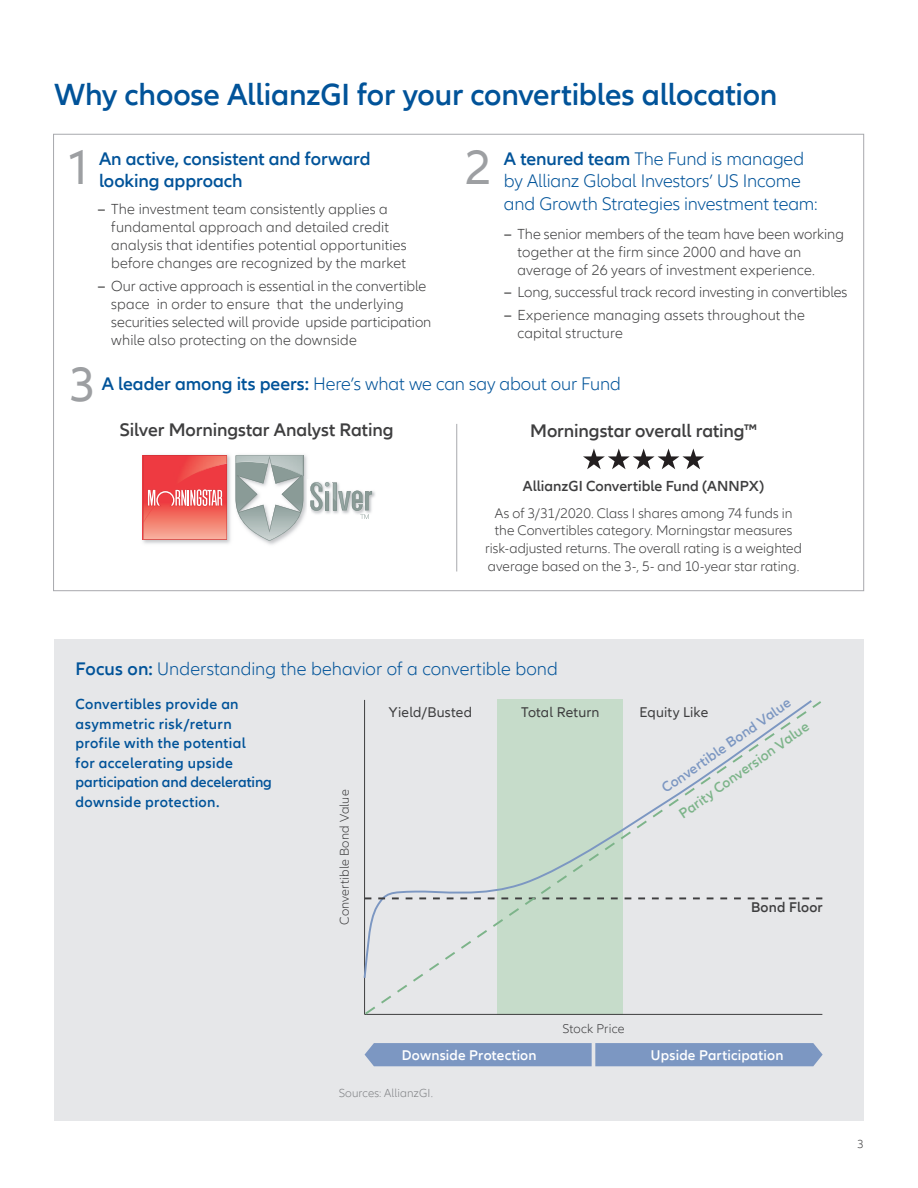
<style>
.page{position:relative;width:918px;height:1188px;background:#fff}
.page>*{position:absolute;margin:0;border:0;box-sizing:border-box;transform-origin:0 0}
.t1{font:49.5px "Allianz Neo";color:#9d9fa2}
.t2{font:600 31.5px "Allianz Neo";letter-spacing:-.01em;color:#015399}
.t3{font:300 18.75px/22.5px "Allianz Neo";letter-spacing:-.005em;color:#015399}
.t4{font:600 18.75px "Allianz Neo";letter-spacing:-.005em;color:#3e3e3f}
.t5{font:600 18.75px/22.5px "Allianz Neo";letter-spacing:-.005em;color:#015399}
.t6{font:300 15px/18px "Allianz Neo";letter-spacing:.005em;color:#3e3e3f}
.t7{font:600 15px/19.5px "Allianz Neo";letter-spacing:.02em;color:#015399}
.t8{font:600 15px "Allianz Neo";color:#3e3e3f}
.t9{font:600 14.55px "Allianz Neo";letter-spacing:.01em;color:#fff}
.t10{font:14.55px "Allianz Neo";letter-spacing:.01em;color:#3e3e3f}
.t11{font:600 14.55px "Allianz Neo";letter-spacing:.01em;color:#3e3e3f}
.t12{font:600 14.4px "Allianz Neo";color:#7db48a}
.t13{font:600 14.4px "Allianz Neo";color:#7c97c2}
.t14{font:300 14.25px/18px "Allianz Neo";color:#3e3e3f;text-align:center}
.t15{font:300 13.05px "Allianz Neo";letter-spacing:.01em;color:#3e3e3f}
.t16{font:300 12px "Allianz Neo";letter-spacing:.01em;color:#808285}
.t17{font:300 12px "Allianz Neo";color:#3e3e3f}
.s1{font-weight:600}
</style>
<div class="page">
<div style="left:54px;top:639px;width:810px;height:481px;background:#e6e7e9"></div>
<img style="left:372px;top:491px;width:3px;height:7px">
<img style="left:142px;top:454px;width:161px;height:91px">
<img style="left:143px;top:523px;width:84px;height:17px">
<img style="left:143px;top:455px;width:84px;height:68px">
<svg style="left:236px;top:455px;width:136px;height:86px"></svg>
<img style="left:222px;top:489px;width:1px;height:17px">
<img style="left:147px;top:489px;width:1px;height:17px">
<svg style="left:148px;top:489px;width:74px;height:17px"></svg>
<svg style="left:583px;top:448px;width:121px;height:21px"></svg>
<hr style="left:456px;top:424px;width:1px;height:148px;background:#a8a9ad">
<div style="left:365px;top:1043px;width:458px;height:23px;background:#7c97c2"></div>
<svg style="left:363px;top:699px;width:460px;height:316px"></svg>
<h2 class="t2" style="left:54px;top:76px;width:725px">Why choose AllianzGI for your convertibles allocation</h2>
<h1 class="t1" style="left:70px;top:140px;width:20px">1</h1>
<h1 class="t1" style="left:465px;top:140px;width:28px">2</h1>
<p class="t5" style="left:99px;top:148px;width:273px">An active, consistent and forward looking approach</p>
<p class="t6" style="left:111px;top:201px;width:297px;text-indent:-14px"><span class="s1">–</span> The investment team consistently applies a fundamental approach and detailed credit analysis that identifies potential opportunities before changes are recognized by the market</p>
<p class="t6" style="left:111px;top:277px;width:322px;text-indent:-14px"><span class="s1">–</span> Our active approach is essential in the convertible space in order to ensure that the underlying securities selected will provide upside participation while also protecting on the downside</p>
<p class="t3" style="left:504px;top:148px;width:315px"><span class="s1">A tenured team</span> The Fund is managed by Allianz Global Investors’ US Income and Growth Strategies investment team:</p>
<p class="t6" style="left:518px;top:225px;width:328px;text-indent:-14px"><span class="s1">–</span> The senior members of the team have been working together at the firm since 2000 and have an average of 26 years of investment experience.</p>
<p class="t6" style="left:504px;top:283px;width:345px"><span class="s1">–</span> Long, successful track record investing in convertibles</p>
<p class="t6" style="left:518px;top:306px;width:289px;text-indent:-14px"><span class="s1">–</span> Experience managing assets throughout the capital structure</p>
<h1 class="t1" style="left:70px;top:356px;width:28px">3</h1>
<p class="t3" style="left:102px;top:374px;width:521px"><span class="s1">A leader among its peers:</span> Here’s what we can say about our Fund</p>
<p class="t4" style="left:119px;top:419px;width:276px">Silver Morningstar Analyst Rating</p>
<p class="t4" style="left:530px;top:419px;width:228px">Morningstar overall rating™</p>
<p class="t8" style="left:523px;top:477px;width:243px">AllianzGI Convertible Fund (ANNPX)</p>
<p class="t14" style="left:485px;top:504px;width:318px">As of 3/31/2020. Class I shares among 74 funds in the Convertibles category. Morningstar measures risk-adjusted returns. The overall rating is a weighted average based on the 3-, 5- and 10-year star rating.</p>
<p class="t3" style="left:76px;top:658px;width:484px"><span class="s1">Focus on:</span> Understanding the behavior of a convertible bond</p>
<p class="t7" style="left:76px;top:695px;width:198px">Convertibles provide an asymmetric risk/return profile with the potential<br>for accelerating upside participation and decelerating downside protection.</p>
<p class="t13" style="left:658px;top:783px;width:156px;rotate:-35deg">Convertible Bond Value</p>
<p class="t10" style="left:389px;top:704px;width:85px">Yield/Busted</p>
<p class="t10" style="left:521px;top:704px;width:80px">Total Return</p>
<p class="t10" style="left:639px;top:704px;width:70px">Equity Like</p>
<p class="t12" style="left:675px;top:808px;width:157px;rotate:-35deg">Parity Conversion Value</p>
<p class="t15" style="left:337px;top:925px;width:137px;rotate:-90deg">Convertible Bond Value</p>
<p class="t11" style="left:751px;top:899px;width:73px">Bond Floor</p>
<p class="t15" style="left:563px;top:1021px;width:64px">Stock Price</p>
<p class="t9" style="left:402px;top:1047px;width:136px">Downside Protection</p>
<p class="t9" style="left:651px;top:1047px;width:134px">Upside Participation</p>
<p class="t16" style="left:339px;top:1086px;width:96px">Sources: AllianzGI.</p>
<p class="t17" style="left:858px;top:1137px;width:8px">3</p>
</div>
